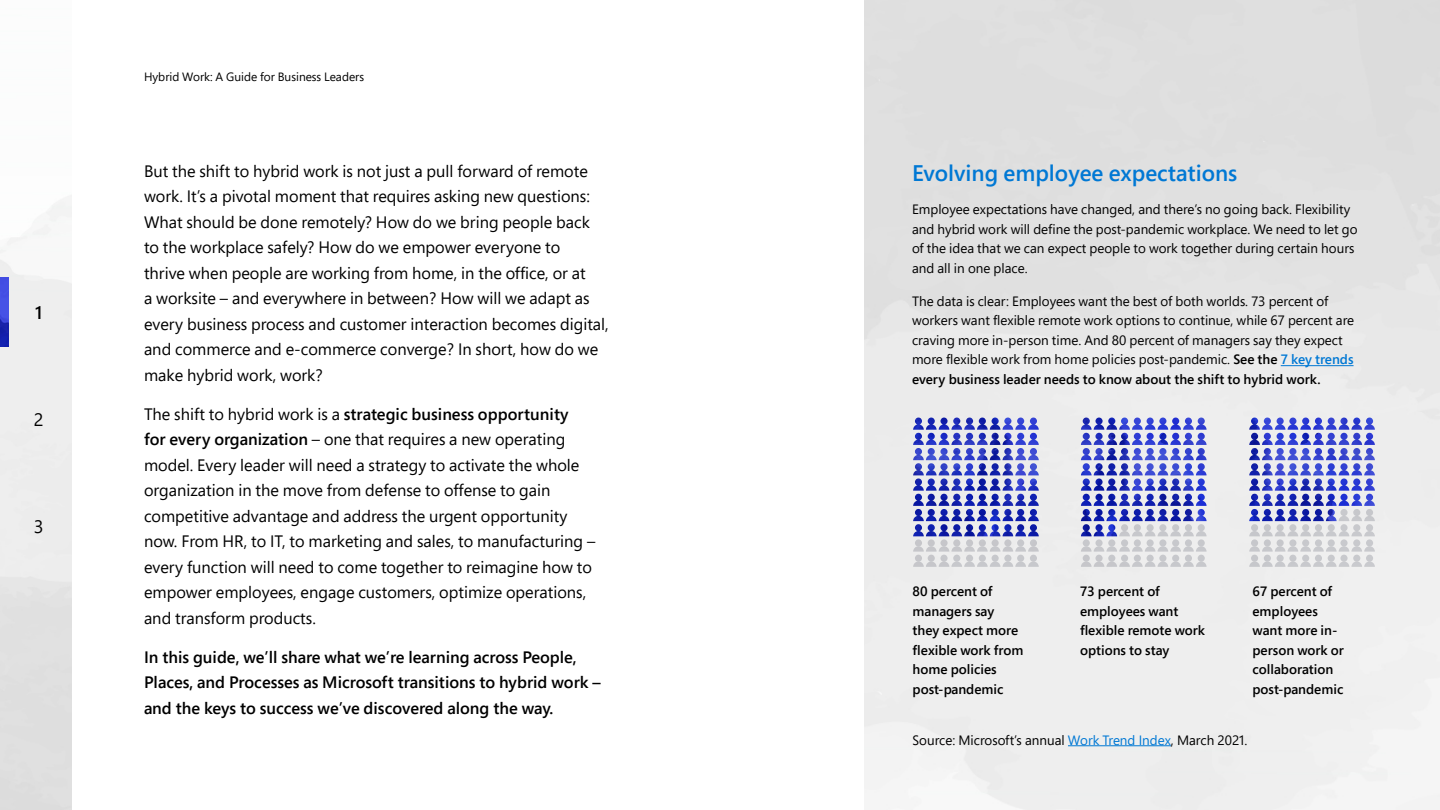
<style>
.page{position:relative;width:1440px;height:810px;background:#fff}
.page>*{position:absolute;margin:0;border:0;box-sizing:border-box;transform-origin:0 0}
.P_30_38{font:600 22.5px "Segoe Pro";color:#0078d4}
.t1{font:18px "Segoe Pro";color:#000}
.t2{font:600 18px "Segoe Pro";color:#000}
.P_22_34{font:16.5px/25.5px "Segoe Pro";color:#000}
.P_22_34-2{font:600 16.5px/25.5px "Segoe Pro";color:#000}
.P_18_26{font:13.5px/19.5px "Segoe Pro";color:#000}
.P_18_26-2{font:600 13.5px/19.5px "Segoe Pro";color:#000}
.t3{font:12px "Segoe Pro";color:#000}
.s1{font-weight:600}
.s2{font-weight:600;color:#0078d4}
.s3{color:#0078d4}
</style>
<div class="page">
<img style="left:0;top:195px;width:72px;height:615px">
<img style="left:0;top:277px;width:9px;height:69px">
<hr style="left:1281px;top:365px;width:73px;height:1px;background:#0078d4">
<svg style="left:905px;top:406px;width:143px;height:171px"></svg>
<svg style="left:1072px;top:406px;width:143px;height:171px"></svg>
<svg style="left:1241px;top:406px;width:142px;height:171px"></svg>
<hr style="left:1068px;top:745px;width:103px;height:1px;background:#0078d4">
<p class="t2" style="left:35px;top:300px;width:9px">1</p>
<p class="t1" style="left:34px;top:407px;width:11px">2</p>
<p class="t1" style="left:34px;top:514px;width:11px">3</p>
<p class="t3" style="left:144px;top:69px;width:222px">Hybrid Work: A Guide for Business Leaders</p>
<p class="P_22_34" style="left:144px;top:158px;width:466px">But the shift to hybrid work is not just a pull forward of remote work. It’s a pivotal moment that requires asking new questions:<br>What should be done remotely? How do we bring people back to the workplace safely? How do we empower everyone to<br>thrive when people are working from home, in the office, or at<br>a worksite – and everywhere in between? How will we adapt as every business process and customer interaction becomes digital, and commerce and e-commerce converge? In short, how do we make hybrid work, work?</p>
<p class="P_22_34" style="left:144px;top:401px;width:453px">The shift to hybrid work is a <span class="s1">strategic business opportunity<br>for every organization</span> – one that requires a new operating model. Every leader will need a strategy to activate the whole organization in the move from defense to offense to gain competitive advantage and address the urgent opportunity now. From HR, to IT, to marketing and sales, to manufacturing – every function will need to come together to reimagine how to empower employees, engage customers, optimize operations, and transform products.</p>
<p class="P_22_34-2" style="left:144px;top:644px;width:458px">In this guide, we’ll share what we’re learning across People,<br>Places, and Processes as Microsoft transitions to hybrid work – and the keys to success we’ve discovered along the way.</p>
<p class="P_30_38" style="left:912px;top:158px;width:327px">Evolving employee expectations</p>
<p class="P_18_26" style="left:912px;top:200px;width:447px">Employee expectations have changed, and there’s no going back. Flexibility and hybrid work will define the post-pandemic workplace. We need to let go of the idea that we can expect people to work together during certain hours and all in one place.</p>
<p class="P_18_26" style="left:912px;top:291px;width:444px">The data is clear: Employees want the best of both worlds. 73 percent of workers want flexible remote work options to continue, while 67 percent are craving more in-person time. And 80 percent of managers say they expect more flexible work from home policies post-pandemic. <span class="s1">See the</span> <span class="s2">7 key trends </span><span class="s1">every business leader needs to know about the shift to hybrid work.</span></p>
<p class="P_18_26-2" style="left:913px;top:581px;width:112px">80 percent of managers say they expect more flexible work from home policies post-pandemic</p>
<p class="P_18_26-2" style="left:1080px;top:581px;width:127px">73 percent of employees want flexible remote work options to stay</p>
<p class="P_18_26-2" style="left:1252px;top:581px;width:93px">67 percent of employees want more in&shy;person work or collaboration post-pandemic</p>
<p class="P_18_26" style="left:913px;top:730px;width:336px">Source: Microsoft’s annual <span class="s3">Work Trend Index</span>, March 2021.</p>
</div>
